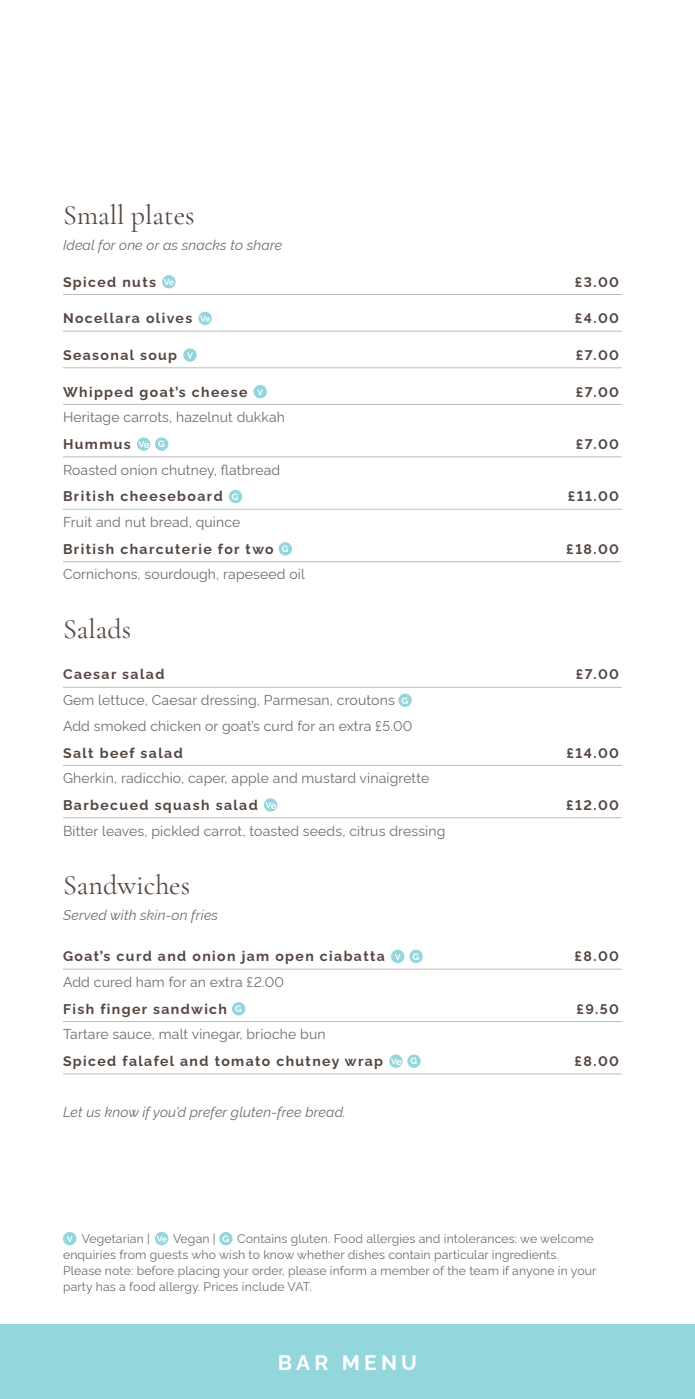
<style>
.page{position:relative;width:695px;height:1399px;background:#fff}
.page>*{position:absolute;margin:0;border:0;box-sizing:border-box;transform-origin:0 0}
.Cormorant_Garamond_H{font:28px "Cormorant Garamond";color:#544640}
.A4___Rawline_Heading{font:700 21px "Rawline";letter-spacing:.2em;color:#fff}
.Body_Copy{font:14px "Rawline";letter-spacing:.01em;color:#6c6d70}
.Slim_Menu_-_Rawline{font:700 14px "Rawline";letter-spacing:.1em;color:#544640}
.Body_Copy-2{font:italic 14px "Rawline";letter-spacing:.01em;color:#6c6d70}
.Body_Copy-3{font:12.25px/15.8px "Rawline";letter-spacing:.01em;color:#6c6d70}
.A4___Rawline_Heading-2{font:700 9.28px "Rawline";color:#fff}
</style>
<div class="page">
<div style="left:0;top:1324px;width:694px;height:75px;background:#93d6dc"></div>
<hr style="left:63px;top:294px;width:559px;height:1px;background:#bcbdc0">
<hr style="left:63px;top:331px;width:559px;height:1px;background:#bcbdc0">
<hr style="left:63px;top:367px;width:559px;height:1px;background:#bcbdc0">
<hr style="left:63px;top:404px;width:559px;height:1px;background:#bcbdc0">
<hr style="left:63px;top:456px;width:559px;height:1px;background:#bcbdc0">
<hr style="left:63px;top:509px;width:559px;height:1px;background:#bcbdc0">
<hr style="left:63px;top:561px;width:559px;height:1px;background:#bcbdc0">
<hr style="left:63px;top:687px;width:559px;height:1px;background:#bcbdc0">
<hr style="left:63px;top:765px;width:559px;height:1px;background:#bcbdc0">
<hr style="left:63px;top:817px;width:559px;height:1px;background:#bcbdc0">
<hr style="left:63px;top:969px;width:559px;height:1px;background:#bcbdc0">
<hr style="left:63px;top:1021px;width:559px;height:1px;background:#bcbdc0">
<hr style="left:63px;top:1073px;width:559px;height:1px;background:#bcbdc0">
<div style="left:162px;top:275px;width:13px;height:13px;background:#93d6dc;border-radius:50%"></div>
<svg style="left:164px;top:279px;width:10px;height:6px"></svg>
<svg style="left:198px;top:312px;width:14px;height:13px"></svg>
<svg style="left:200px;top:316px;width:10px;height:6px"></svg>
<svg style="left:183px;top:348px;width:14px;height:14px"></svg>
<svg style="left:187px;top:353px;width:6px;height:5px"></svg>
<div style="left:253px;top:385px;width:14px;height:13px;background:#93d6dc;border-radius:50%"></div>
<svg style="left:257px;top:389px;width:6px;height:6px"></svg>
<div style="left:137px;top:437px;width:13px;height:14px;background:#93d6dc;border-radius:50%"></div>
<svg style="left:139px;top:441px;width:10px;height:7px"></svg>
<div style="left:155px;top:437px;width:13px;height:14px;background:#93d6dc;border-radius:50%"></div>
<div style="left:229px;top:490px;width:13px;height:13px;background:#93d6dc;border-radius:50%"></div>
<div style="left:278px;top:542px;width:14px;height:14px;background:#93d6dc;border-radius:50%"></div>
<div style="left:398px;top:694px;width:14px;height:13px;background:#93d6dc;border-radius:50%"></div>
<div style="left:264px;top:798px;width:13px;height:14px;background:#93d6dc;border-radius:50%"></div>
<svg style="left:265px;top:802px;width:11px;height:7px"></svg>
<div style="left:391px;top:950px;width:13px;height:13px;background:#93d6dc;border-radius:50%"></div>
<svg style="left:395px;top:954px;width:5px;height:6px"></svg>
<div style="left:409px;top:950px;width:13px;height:13px;background:#93d6dc;border-radius:50%"></div>
<div style="left:232px;top:1002px;width:13px;height:13px;background:#93d6dc;border-radius:50%"></div>
<svg style="left:389px;top:1054px;width:13px;height:14px"></svg>
<svg style="left:391px;top:1058px;width:10px;height:7px"></svg>
<div style="left:407px;top:1054px;width:13px;height:14px;background:#93d6dc;border-radius:50%"></div>
<div style="left:63px;top:1232px;width:13px;height:13px;background:#93d6dc;border-radius:50%"></div>
<svg style="left:67px;top:1236px;width:6px;height:6px"></svg>
<svg style="left:155px;top:1232px;width:13px;height:13px"></svg>
<svg style="left:157px;top:1236px;width:9px;height:6px"></svg>
<div style="left:219px;top:1232px;width:13px;height:13px;background:#93d6dc;border-radius:50%"></div>
<p class="Cormorant_Garamond_H" style="left:63px;top:198px;width:133px">Small plates</p>
<p class="Body_Copy-2" style="left:63px;top:234px;width:221px">Ideal for one or as snacks to share</p>
<p class="Slim_Menu_-_Rawline" style="left:63px;top:271px;width:94px">Spiced nuts</p>
<p class="Slim_Menu_-_Rawline" style="left:574px;top:271px;width:46px">£3.00</p>
<p class="Slim_Menu_-_Rawline" style="left:63px;top:307px;width:131px">Nocellara olives</p>
<p class="Slim_Menu_-_Rawline" style="left:574px;top:307px;width:46px">£4.00</p>
<p class="Slim_Menu_-_Rawline" style="left:63px;top:344px;width:116px">Seasonal soup</p>
<p class="Slim_Menu_-_Rawline" style="left:575px;top:344px;width:45px">£7.00</p>
<p class="Slim_Menu_-_Rawline" style="left:63px;top:381px;width:186px">Whipped goat’s cheese</p>
<p class="Slim_Menu_-_Rawline" style="left:575px;top:381px;width:45px">£7.00</p>
<p class="Body_Copy" style="left:63px;top:406px;width:223px">Heritage carrots, hazelnut dukkah</p>
<p class="Slim_Menu_-_Rawline" style="left:63px;top:433px;width:69px">Hummus</p>
<p class="A4___Rawline_Heading-2" style="left:158px;top:437px;width:8px">G</p>
<p class="Slim_Menu_-_Rawline" style="left:575px;top:433px;width:45px">£7.00</p>
<p class="Body_Copy" style="left:63px;top:459px;width:219px">Roasted onion chutney, flatbread</p>
<p class="Slim_Menu_-_Rawline" style="left:63px;top:486px;width:161px">British cheeseboard</p>
<p class="A4___Rawline_Heading-2" style="left:232px;top:489px;width:8px">G</p>
<p class="Slim_Menu_-_Rawline" style="left:567px;top:486px;width:53px">£11.00</p>
<p class="Body_Copy" style="left:63px;top:511px;width:179px">Fruit and nut bread, quince</p>
<p class="Slim_Menu_-_Rawline" style="left:63px;top:538px;width:212px">British charcuterie for two</p>
<p class="A4___Rawline_Heading-2" style="left:282px;top:542px;width:8px">G</p>
<p class="Slim_Menu_-_Rawline" style="left:566px;top:538px;width:54px">£18.00</p>
<p class="Body_Copy" style="left:63px;top:563px;width:243px">Cornichons, sourdough, rapeseed oil</p>
<p class="Cormorant_Garamond_H" style="left:63px;top:612px;width:70px">Salads</p>
<p class="Slim_Menu_-_Rawline" style="left:63px;top:664px;width:103px">Caesar salad</p>
<p class="Slim_Menu_-_Rawline" style="left:575px;top:664px;width:45px">£7.00</p>
<p class="Body_Copy" style="left:63px;top:689px;width:333px">Gem lettuce, Caesar dressing, Parmesan, croutons</p>
<p class="A4___Rawline_Heading-2" style="left:401px;top:693px;width:8px">G</p>
<p class="Body_Copy" style="left:63px;top:715px;width:351px">Add smoked chicken or goat’s curd for an extra £5.00</p>
<p class="Slim_Menu_-_Rawline" style="left:63px;top:742px;width:121px">Salt beef salad</p>
<p class="Slim_Menu_-_Rawline" style="left:566px;top:742px;width:54px">£14.00</p>
<p class="Body_Copy" style="left:63px;top:767px;width:368px">Gherkin, radicchio, caper, apple and mustard vinaigrette</p>
<p class="Slim_Menu_-_Rawline" style="left:63px;top:794px;width:196px">Barbecued squash salad</p>
<p class="Slim_Menu_-_Rawline" style="left:566px;top:794px;width:54px">£12.00</p>
<p class="Body_Copy" style="left:63px;top:820px;width:384px">Bitter leaves, pickled carrot, toasted seeds, citrus dressing</p>
<p class="Cormorant_Garamond_H" style="left:63px;top:868px;width:129px">Sandwiches</p>
<p class="Body_Copy-2" style="left:63px;top:904px;width:157px">Served with skin-on fries</p>
<p class="Slim_Menu_-_Rawline" style="left:63px;top:945px;width:323px">Goat’s curd and onion jam open ciabatta</p>
<p class="A4___Rawline_Heading-2" style="left:412px;top:949px;width:8px">G</p>
<p class="Slim_Menu_-_Rawline" style="left:574px;top:945px;width:46px">£8.00</p>
<p class="Body_Copy" style="left:63px;top:971px;width:222px">Add cured ham for an extra £2.00</p>
<p class="Slim_Menu_-_Rawline" style="left:63px;top:998px;width:165px">Fish finger sandwich</p>
<p class="A4___Rawline_Heading-2" style="left:235px;top:1002px;width:8px">G</p>
<p class="Slim_Menu_-_Rawline" style="left:576px;top:998px;width:44px">£9.50</p>
<p class="Body_Copy" style="left:63px;top:1023px;width:264px">Tartare sauce, malt vinegar, brioche bun</p>
<p class="Slim_Menu_-_Rawline" style="left:63px;top:1050px;width:321px">Spiced falafel and tomato chutney wrap</p>
<p class="A4___Rawline_Heading-2" style="left:410px;top:1054px;width:8px">G</p>
<p class="Slim_Menu_-_Rawline" style="left:574px;top:1050px;width:46px">£8.00</p>
<p class="Body_Copy-2" style="left:63px;top:1101px;width:284px">Let us know if you’d prefer gluten-free bread.</p>
<p class="Body_Copy-3" style="left:82px;top:1230px;width:70px">Vegetarian |</p>
<p class="Body_Copy-3" style="left:173px;top:1230px;width:44px">Vegan |</p>
<p class="A4___Rawline_Heading-2" style="left:222px;top:1231px;width:8px">G</p>
<p class="Body_Copy-3" style="left:63px;top:1230px;width:535px;text-indent:174px">Contains gluten. Food allergies and intolerances: we welcome enquiries from guests who wish to know whether dishes contain particular ingredients.<br>Please note: before placing your order, please inform a member of the team if anyone in your party has a food allergy. Prices include VAT.</p>
<p class="A4___Rawline_Heading" style="left:278px;top:1346px;width:141px">BAR MENU</p>
</div>
